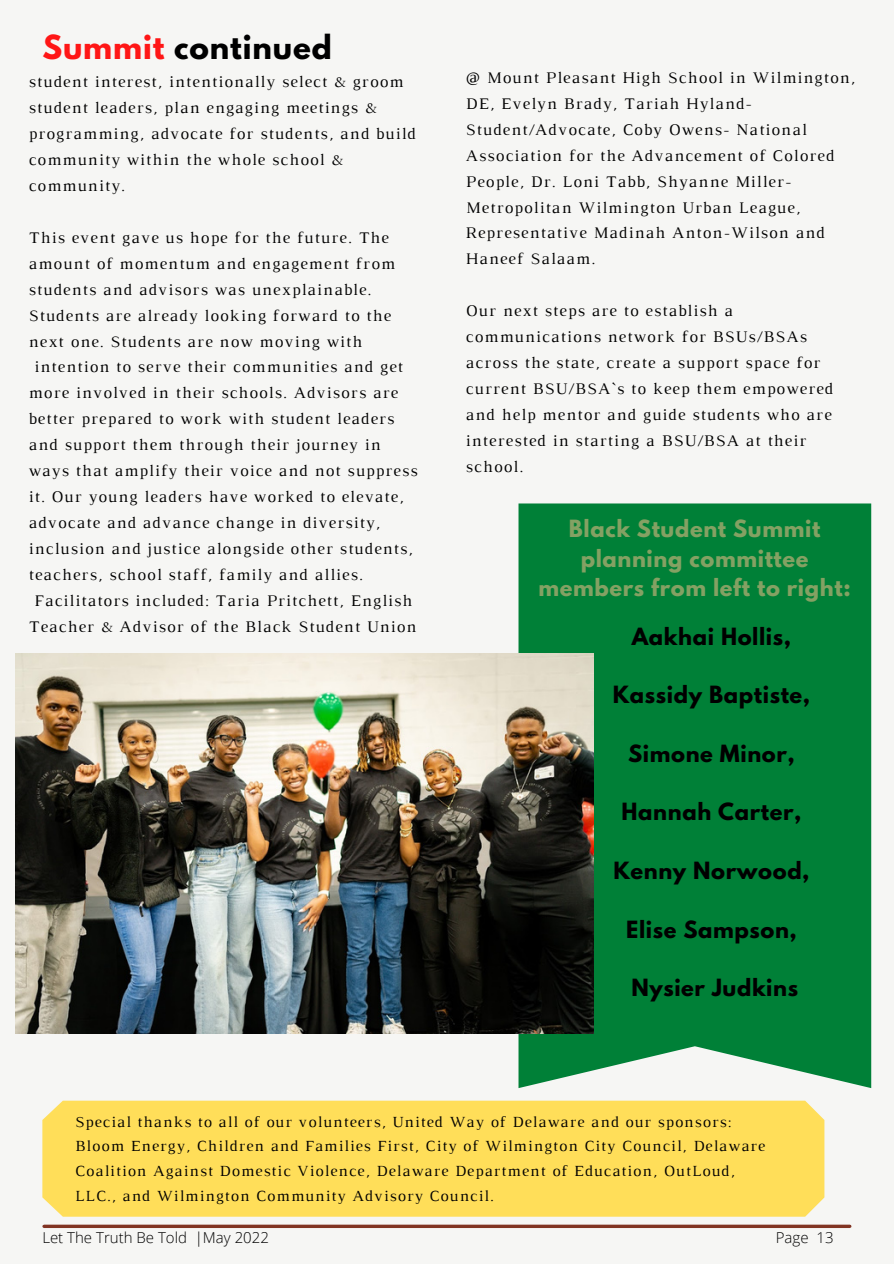
<style>
.page{position:relative;width:894px;height:1264px;background:#fff}
.page>*{position:absolute;margin:0;border:0;box-sizing:border-box;transform-origin:0 0}
.t1{font:700 29.4px "League Spartan";letter-spacing:.03em;color:#000}
.t2{font:700 21px "League Spartan";letter-spacing:.03em;color:#000}
.t3{font:700 21px/29.2px "League Spartan";letter-spacing:.03em;color:#84a163;text-align:center}
.t4{font:16.5px/26px "Luthier";letter-spacing:.07em;color:#000}
.t5{font:15.75px/24.8px "Luthier";letter-spacing:.07em;color:#000}
.t6{font:300 15px "Open Sans";color:#000}
.s1{color:#ff1616}
</style>
<div class="page">
<div style="left:0;top:0;width:893px;height:1263px;background:#f6f6f4"></div>
<hr style="left:44px;top:1224px;width:805px;height:3px;background:#813423">
<div style="left:518px;top:503px;width:353px;height:585px;background:#008037"></div>
<div style="left:42px;top:1100px;width:782px;height:116px;background:#ffde59"></div>
<img style="left:16px;top:654px;width:577px;height:379px">
<h1 class="t1" style="left:42px;top:33px;width:291px"><span class="s1">Summit</span> continued</h1>
<p class="t4" style="left:29px;top:70px;width:388px">student interest, intentionally select &amp; groom student leaders, plan engaging meetings &amp; programming, advocate for students, and build community within the whole school &amp; community.</p>
<p class="t4" style="left:29px;top:226px;width:361px">This event gave us hope for the future. The</p>
<p class="t4" style="left:29px;top:252px;width:368px">amount of momentum and engagement from</p>
<p class="t4" style="left:29px;top:278px;width:344px">students and advisors was unexplainable.</p>
<p class="t4" style="left:29px;top:303px;width:364px">Students are already looking forward to the</p>
<p class="t4" style="left:29px;top:329px;width:335px">next one. Students are now moving with</p>
<p class="t4" style="left:34px;top:355px;width:370px">intention to serve their communities and get</p>
<p class="t4" style="left:29px;top:381px;width:371px">more involved in their schools. Advisors are</p>
<p class="t4" style="left:29px;top:407px;width:367px">better prepared to work with student leaders</p>
<p class="t4" style="left:29px;top:433px;width:353px">and support them through their journey in</p>
<p class="t4" style="left:29px;top:459px;width:390px">ways that amplify their voice and not suppress</p>
<p class="t4" style="left:29px;top:485px;width:376px">it. Our young leaders have worked to elevate,</p>
<p class="t4" style="left:29px;top:511px;width:353px">advocate and advance change in diversity,</p>
<p class="t4" style="left:29px;top:536px;width:385px">inclusion and justice alongside other students,</p>
<p class="t4" style="left:29px;top:562px;width:335px">teachers, school staff, family and allies.</p>
<p class="t4" style="left:34px;top:588px;width:379px">Facilitators included: Taria Pritchett, English</p>
<p class="t4" style="left:29px;top:614px;width:389px">Teacher &amp; Advisor of the Black Student Union</p>
<p class="t4" style="left:466px;top:66px;width:391px">@ Mount Pleasant High School in Wilmington, DE, Evelyn Brady, Tariah Hyland-Student/Advocate, Coby Owens- National Association for the Advancement of Colored People, Dr. Loni Tabb, Shyanne Miller-Metropolitan Wilmington Urban League, Representative Madinah Anton-Wilson and Haneef Salaam.</p>
<p class="t4" style="left:466px;top:299px;width:369px">Our next steps are to establish a communications network for BSUs/BSAs across the state, create a support space for current BSU/BSA`s to keep them empowered and help mentor and guide students who are interested in starting a BSU/BSA at their school.</p>
<p class="t3" style="left:538px;top:517px;width:314px">Black Student Summit planning committee members from left to right:</p>
<p class="t2" style="left:631px;top:626px;width:161px">Aakhai Hollis,</p>
<p class="t2" style="left:612px;top:684px;width:199px">Kassidy Baptiste,</p>
<p class="t2" style="left:628px;top:743px;width:168px">Simone Minor,</p>
<p class="t2" style="left:621px;top:801px;width:181px">Hannah Carter,</p>
<p class="t2" style="left:613px;top:860px;width:198px">Kenny Norwood,</p>
<p class="t2" style="left:626px;top:918px;width:172px">Elise Sampson,</p>
<p class="t2" style="left:631px;top:977px;width:168px">Nysier Judkins</p>
<p class="t5" style="left:75px;top:1110px;width:691px">Special thanks to all of our volunteers, United Way of Delaware and our sponsors:<br>Bloom Energy, Children and Families First, City of Wilmington City Council, Delaware Coalition Against Domestic Violence, Delaware Department of Education, OutLoud, LLC., and Wilmington Community Advisory Council.</p>
<p class="t6" style="left:42px;top:1227px;width:228px">Let The Truth Be Told |May 2022</p>
<p class="t6" style="left:775px;top:1227px;width:59px">Page 13</p>
</div>
